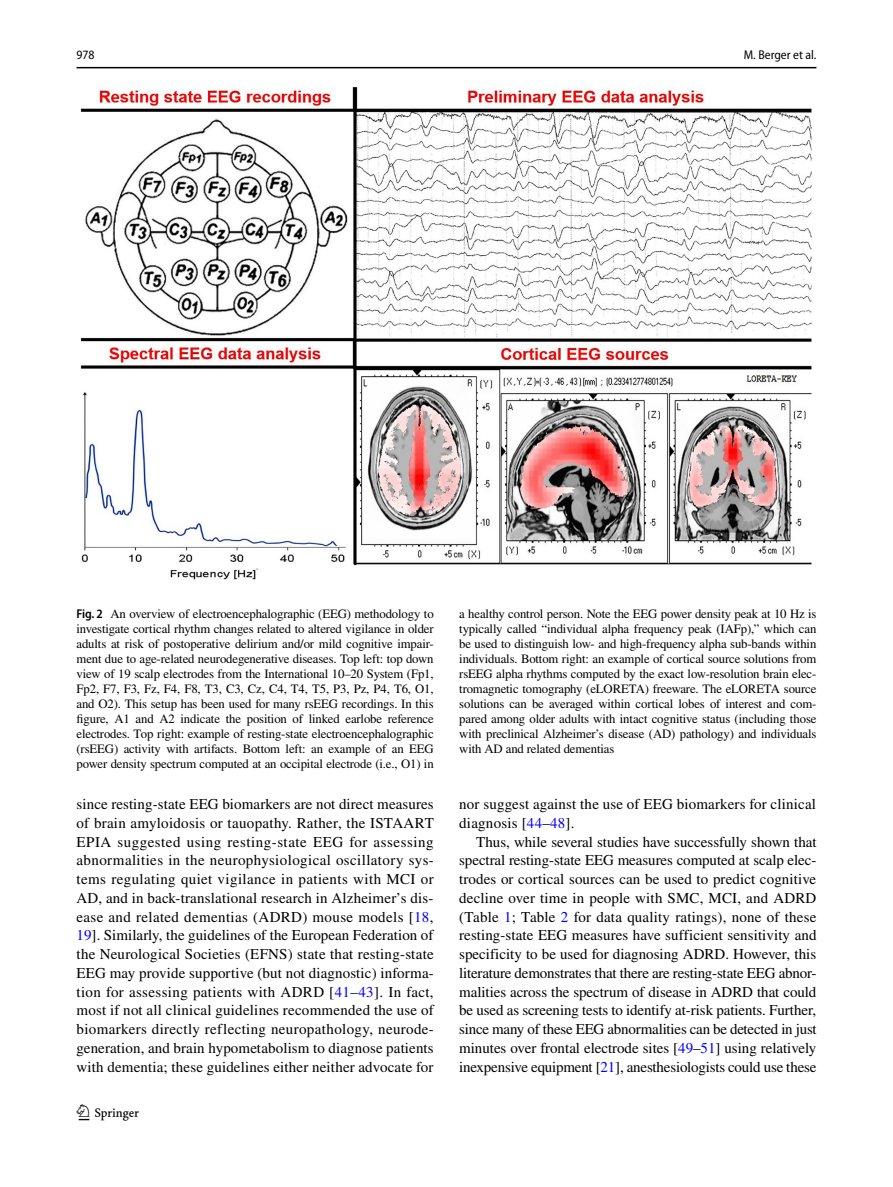
<style>
.page{position:relative;width:893px;height:1187px;background:#fff}
.page>*{position:absolute;margin:0;border:0;box-sizing:border-box;transform-origin:0 0}
.t1{font:22.5px "Springnew Regular 2";color:#000}
.t2{font:15px/18.8px "STIX";letter-spacing:.01em;color:#000;text-align:justify}
.t3{font:12.75px/15px "STIX";letter-spacing:-.01em;color:#000;text-align:justify}
.t4{font:semi-condensed 12.75px "Myriad Pro";color:#000}
.s1{font-family:"Myriad Pro";font-weight:600;font-stretch:semi-condensed}
.s2{color:#00f}
</style>
<div class="page">
<hr style="left:77px;top:67px;width:739px;height:1px;background:#000">
<img style="left:81px;top:87px;width:731px;height:493px">
<p class="t4" style="left:77px;top:48px;width:20px">978</p>
<p class="t4" style="left:744px;top:48px;width:74px">M. Berger et al.</p>
<p class="t3" style="left:77px;top:607px;width:359px"><span class="s1">Fig. 2</span> An overview of electroencephalographic (EEG) methodology to investigate cortical rhythm changes related to altered vigilance in older adults at risk of postoperative delirium and/or mild cognitive impair&shy;ment due to age-related neurodegenerative diseases. Top left: top down view of 19 scalp electrodes from the International 10–20 System (Fp1, Fp2, F7, F3, Fz, F4, F8, T3, C3, Cz, C4, T4, T5, P3, Pz, P4, T6, O1, and O2). This setup has been used for many rsEEG recordings. In this figure, A1 and A2 indicate the position of linked earlobe reference electrodes. Top right: example of resting-state electroencephalographic (rsEEG) activity with artifacts. Bottom left: an example of an EEG power density spectrum computed at an occipital electrode (i.e., O1) in</p>
<p class="t3" style="left:459px;top:607px;width:359px">a healthy control person. Note the EEG power density peak at 10 Hz is typically called “individual alpha frequency peak (IAFp),” which can be used to distinguish low- and high-frequency alpha sub-bands within individuals. Bottom right: an example of cortical source solutions from rsEEG alpha rhythms computed by the exact low-resolution brain elec&shy;tromagnetic tomography (eLORETA) freeware. The eLORETA source solutions can be averaged within cortical lobes of interest and com&shy;pared among older adults with intact cognitive status (including those with preclinical Alzheimer’s disease (AD) pathology) and individuals with AD and related dementias</p>
<p class="t2" style="left:77px;top:795px;width:359px">since resting-state EEG biomarkers are not direct measures of brain amyloidosis or tauopathy. Rather, the ISTAART EPIA suggested using resting-state EEG for assessing abnormalities in the neurophysiological oscillatory sys&shy;tems regulating quiet vigilance in patients with MCI or AD, and in back-translational research in Alzheimer’s dis&shy;ease and related dementias (ADRD) mouse models [<span class="s2">18</span>, <span class="s2">19</span>]. Similarly, the guidelines of the European Federation of the Neurological Societies (EFNS) state that resting-state EEG may provide supportive (but not diagnostic) informa&shy;tion for assessing patients with ADRD [<span class="s2">41</span>–<span class="s2">43</span>]. In fact, most if not all clinical guidelines recommended the use of biomarkers directly reflecting neuropathology, neurode&shy;generation, and brain hypometabolism to diagnose patients with dementia; these guidelines either neither advocate for</p>
<p class="t2" style="left:459px;top:795px;width:358px">nor suggest against the use of EEG biomarkers for clinical diagnosis [<span class="s2">44</span>–<span class="s2">48</span>].</p>
<p class="t2" style="left:459px;top:833px;width:359px;text-indent:17px">Thus, while several studies have successfully shown that spectral resting-state EEG measures computed at scalp elec&shy;trodes or cortical sources can be used to predict cognitive decline over time in people with SMC, MCI, and ADRD (Table <span class="s2">1</span>; Table <span class="s2">2</span> for data quality ratings), none of these resting-state EEG measures have sufficient sensitivity and specificity to be used for diagnosing ADRD. However, this literature demonstrates that there are resting-state EEG abnor&shy;malities across the spectrum of disease in ADRD that could be used as screening tests to identify at-risk patients. Further, since many of these EEG abnormalities can be detected in just minutes over frontal electrode sites [<span class="s2">49</span>–<span class="s2">51</span>] using relatively inexpensive equipment [<span class="s2">21</span>], anesthesiologists could use these</p>
<h1 class="t1" style="left:79px;top:1104px;width:62px">1 3</h1>
</div>
